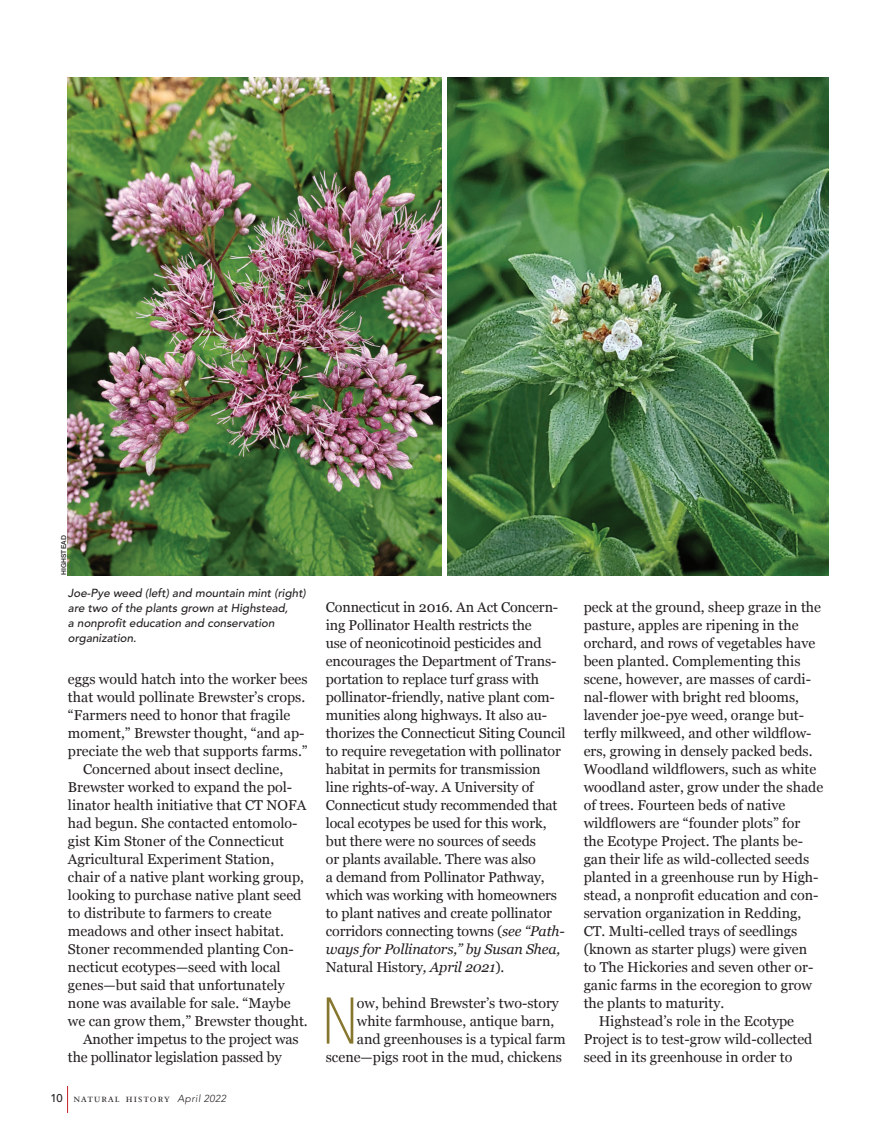
<style>
.page{position:relative;width:887px;height:1143px;background:#fff}
.page>*{position:absolute;margin:0;border:0;box-sizing:border-box;transform-origin:0 0}
.t1{font:100 condensed 64.65px "Helvetica Neue";color:#87772e}
.t2{font:14.25px/18px "Georgia";color:#231f20}
.t3{font:12px "Bembo SC";letter-spacing:.065em;color:#231f20}
.t4{font:italic 500 11.7px/15px "Avenir";color:#231f20}
.t5{font:500 6.75px "Helvetica Neue";letter-spacing:.025em;color:#231f20}
.s1{font-family:"Avenir";font-weight:500;font-size:11.25px}
.s2{font-family:"Avenir";font-weight:300;font-style:italic;font-size:10.2px}
.s3{font-style:italic}
</style>
<div class="page">
<svg style="left:67px;top:1086px;width:1px;height:27px"></svg>
<img style="left:68px;top:78px;width:373px;height:497px">
<img style="left:447px;top:78px;width:381px;height:497px">
<p class="t5" style="left:60px;top:575px;width:42px;rotate:-90deg">Highstead</p>
<p class="t4" style="left:68px;top:585px;width:239px">Joe-Pye weed (left) and mountain mint (right) are two of the plants grown at Highstead,<br>a nonprofit education and conservation organization.</p>
<p class="t2" style="left:68px;top:670px;width:241px">eggs would hatch into the worker bees</p>
<p class="t2" style="left:68px;top:688px;width:239px">that would pollinate Brewster’s crops.</p>
<p class="t2" style="left:68px;top:706px;width:224px">“Farmers need to honor that fragile</p>
<p class="t2" style="left:68px;top:724px;width:238px">moment,” Brewster thought, “and ap-</p>
<p class="t2" style="left:68px;top:742px;width:241px">preciate the web that supports farms.”</p>
<p class="t2" style="left:83px;top:760px;width:202px">Concerned about insect decline,</p>
<p class="t2" style="left:68px;top:778px;width:226px">Brewster worked to expand the pol-</p>
<p class="t2" style="left:68px;top:796px;width:240px">linator health initiative that CT NOFA</p>
<p class="t2" style="left:68px;top:814px;width:231px">had begun. She contacted entomolo-</p>
<p class="t2" style="left:68px;top:832px;width:218px">gist Kim Stoner of the Connecticut</p>
<p class="t2" style="left:68px;top:850px;width:208px">Agricultural Experiment Station,</p>
<p class="t2" style="left:68px;top:868px;width:237px">chair of a native plant working group,</p>
<p class="t2" style="left:68px;top:886px;width:235px">looking to purchase native plant seed</p>
<p class="t2" style="left:68px;top:904px;width:205px">to distribute to farmers to create</p>
<p class="t2" style="left:68px;top:922px;width:217px">meadows and other insect habitat.</p>
<p class="t2" style="left:68px;top:940px;width:227px">Stoner recommended planting Con-</p>
<p class="t2" style="left:68px;top:958px;width:214px">necticut ecotypes—seed with local</p>
<p class="t2" style="left:68px;top:976px;width:218px">genes—but said that unfortunately</p>
<p class="t2" style="left:68px;top:994px;width:224px">none was available for sale. “Maybe</p>
<p class="t2" style="left:68px;top:1012px;width:241px">we can grow them,” Brewster thought.</p>
<p class="t2" style="left:83px;top:1030px;width:217px">Another impetus to the project was</p>
<p class="t2" style="left:68px;top:1048px;width:215px">the pollinator legislation passed by</p>
<p class="t3" style="left:50px;top:1092px;width:177px"><span class="s1">10</span> natural history <span class="s2">April 2022</span></p>
<p class="t2" style="left:326px;top:598px;width:241px">Connecticut in 2016. An Act Concern&shy;ing Pollinator Health restricts the<br>use of neonicotinoid pesticides and encourages the Department of Trans&shy;portation to replace turf grass with pollinator-friendly, native plant com&shy;munities along highways. It also au&shy;thorizes the Connecticut Siting Council to require revegetation with pollinator habitat in permits for transmission line rights-of-way. A University of Connecticut study recommended that local ecotypes be used for this work, but there were no sources of seeds<br>or plants available. There was also<br>a demand from Pollinator Pathway, which was working with homeowners to plant natives and create pollinator corridors connecting towns (<span class="s3">see “Path&shy;ways for Pollinators,” by Susan Shea, </span>Natural History<span class="s3">, April 2021</span>).</p>
<h1 class="t1" style="left:323px;top:985px;width:35px">N</h1>
<p class="t2" style="left:357px;top:994px;width:204px">ow, behind Brewster’s two-story</p>
<p class="t2" style="left:357px;top:1012px;width:199px">white farmhouse, antique barn,</p>
<p class="t2" style="left:357px;top:1030px;width:210px">and greenhouses is a typical farm</p>
<p class="t2" style="left:326px;top:1048px;width:238px">scene—pigs root in the mud, chickens</p>
<p class="t2" style="left:583px;top:598px;width:239px">peck at the ground, sheep graze in the</p>
<p class="t2" style="left:583px;top:616px;width:216px">pasture, apples are ripening in the</p>
<p class="t2" style="left:583px;top:634px;width:233px">orchard, and rows of vegetables have</p>
<p class="t2" style="left:583px;top:652px;width:218px">been planted. Complementing this</p>
<p class="t2" style="left:583px;top:670px;width:229px">scene, however, are masses of cardi-</p>
<p class="t2" style="left:583px;top:688px;width:217px">nal-flower with bright red blooms,</p>
<p class="t2" style="left:583px;top:706px;width:222px">lavender joe-pye weed, orange but-</p>
<p class="t2" style="left:583px;top:724px;width:229px">terfly milkweed, and other wildflow-</p>
<p class="t2" style="left:583px;top:742px;width:230px">ers, growing in densely packed beds.</p>
<p class="t2" style="left:583px;top:760px;width:234px">Woodland wildflowers, such as white</p>
<p class="t2" style="left:583px;top:778px;width:241px">woodland aster, grow under the shade</p>
<p class="t2" style="left:583px;top:796px;width:203px">of trees. Fourteen beds of native</p>
<p class="t2" style="left:583px;top:814px;width:218px">wildflowers are “founder plots” for</p>
<p class="t2" style="left:583px;top:832px;width:221px">the Ecotype Project. The plants be-</p>
<p class="t2" style="left:583px;top:850px;width:227px">gan their life as wild-collected seeds</p>
<p class="t2" style="left:583px;top:868px;width:236px">planted in a greenhouse run by High-</p>
<p class="t2" style="left:583px;top:886px;width:236px">stead, a nonprofit education and con-</p>
<p class="t2" style="left:583px;top:904px;width:219px">servation organization in Redding,</p>
<p class="t2" style="left:583px;top:922px;width:215px">CT. Multi-celled trays of seedlings</p>
<p class="t2" style="left:583px;top:940px;width:225px">(known as starter plugs) were given</p>
<p class="t2" style="left:583px;top:958px;width:231px">to The Hickories and seven other or-</p>
<p class="t2" style="left:583px;top:976px;width:230px">ganic farms in the ecoregion to grow</p>
<p class="t2" style="left:583px;top:994px;width:142px">the plants to maturity.</p>
<p class="t2" style="left:598px;top:1012px;width:197px">Highstead’s role in the Ecotype</p>
<p class="t2" style="left:583px;top:1030px;width:230px">Project is to test-grow wild-collected</p>
<p class="t2" style="left:583px;top:1048px;width:210px">seed in its greenhouse in order to</p>
</div>
